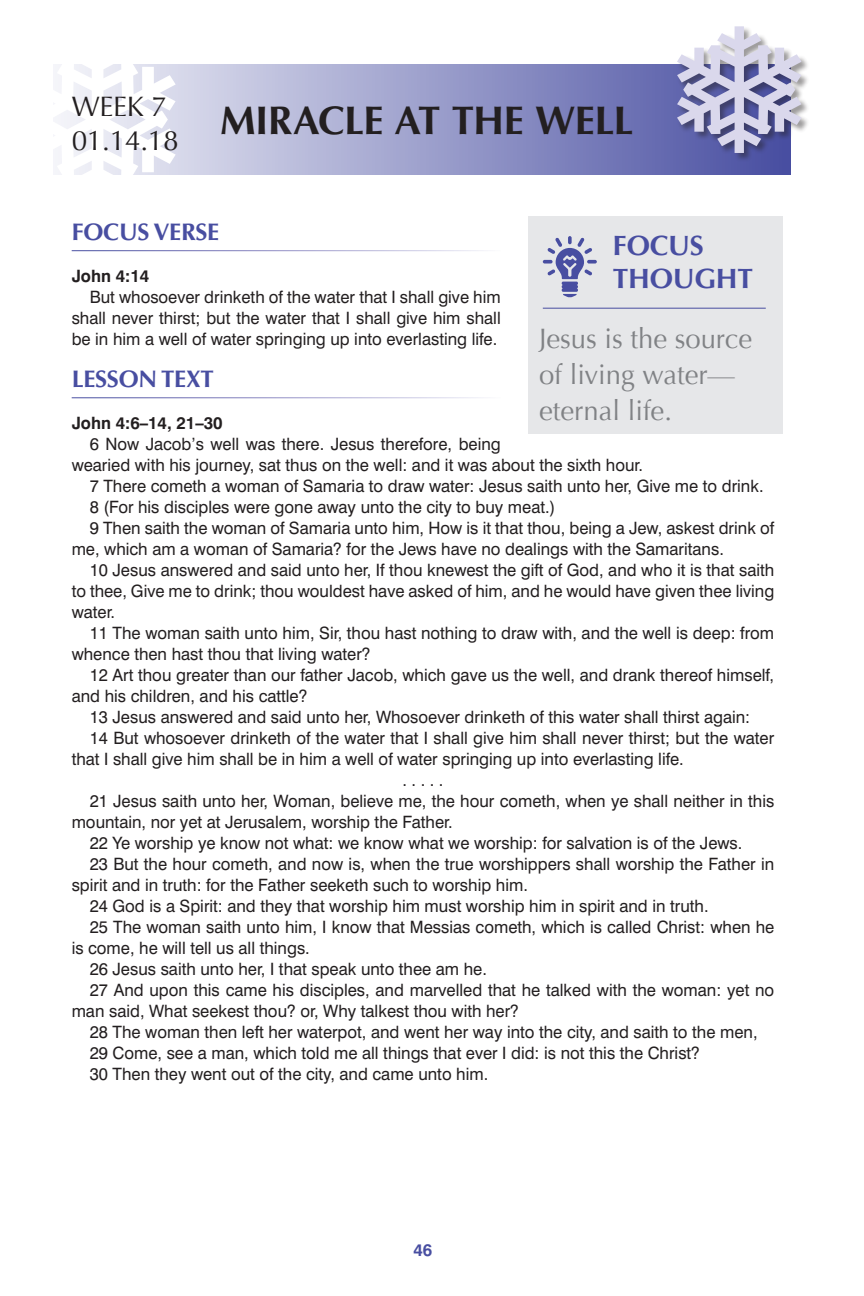
<style>
.page{position:relative;width:864px;height:1296px;background:#fff}
.page>*{position:absolute;margin:0;border:0;box-sizing:border-box;transform-origin:0 0}
.t1{font:700 40px "Optima";letter-spacing:-.02em;color:#231f20}
.t2{font:28px/36px "Optima";color:#808285}
.t3{font:700 28px/33.6px "Optima";letter-spacing:-.01em;color:#484ea1}
.t4{font:28px "Optima";color:#231f20}
.t5{font:700 24px "Optima";letter-spacing:-.01em;color:#484ea1}
.t6{font:17px/21px "Swiss 721 BT";color:#231f20;text-align:justify}
.t7{font:700 17px "Swiss 721 BT";color:#231f20}
.t8{font:700 17px "Swiss 721 BT";color:#484ea1}
</style>
<div class="page">
<div style="left:527px;top:216px;width:255px;height:218px;background:#e6e7e9"></div>
<svg style="left:542px;top:236px;width:54px;height:61px"></svg>
<hr style="left:542px;top:308px;width:223px;height:1px;background:#484ea1">
<svg style="left:176px;top:64px;width:615px;height:110px;background:#9b9ecb"></svg>
<div style="left:676px;top:26px;width:134px;height:136px;background:#231f20;opacity:.45"></div>
<svg style="left:676px;top:26px;width:125px;height:127px"></svg>
<svg style="left:55px;top:64px;width:121px;height:111px"></svg>
<h2 class="t4" style="left:72px;top:91px;width:97px">WEEK 7</h2>
<h1 class="t1" style="left:72px;top:97px;width:563px"><sub>01.14.18</sub> MIRACLE AT THE WELL</h1>
<h3 class="t5" style="left:72px;top:218px;width:149px">FOCUS VERSE</h3>
<p class="t7" style="left:72px;top:265px;width:79px">John 4:14</p>
<p class="t6" style="left:72px;top:286px;width:430px;text-indent:18px">But whosoever drinketh of the water that I shall give him shall never thirst; but the water that I shall give him shall be in him a well of water springing up into everlasting life.</p>
<h3 class="t5" style="left:72px;top:365px;width:144px">LESSON TEXT</h3>
<p class="t7" style="left:72px;top:412px;width:152px">John 4:6–14, 21–30</p>
<p class="t6" style="left:90px;top:433px;width:412px">6 Now Jacob’s well was there. Jesus therefore, being</p>
<p class="t6" style="left:72px;top:454px;width:570px">wearied with his journey, sat thus on the well: and it was about the sixth hour.</p>
<p class="t6" style="left:90px;top:475px;width:672px">7 There cometh a woman of Samaria to draw water: Jesus saith unto her, Give me to drink.</p>
<p class="t6" style="left:90px;top:496px;width:467px">8 (For his disciples were gone away unto the city to buy meat.)</p>
<p class="t6" style="left:90px;top:517px;width:685px">9 Then saith the woman of Samaria unto him, How is it that thou, being a Jew, askest drink of</p>
<p class="t6" style="left:72px;top:538px;width:650px">me, which am a woman of Samaria? for the Jews have no dealings with the Samaritans.</p>
<p class="t6" style="left:90px;top:559px;width:686px">10 Jesus answered and said unto her, If thou knewest the gift of God, and who it is that saith</p>
<p class="t6" style="left:72px;top:580px;width:703px">to thee, Give me to drink; thou wouldest have asked of him, and he would have given thee living</p>
<p class="t6" style="left:72px;top:601px;width:42px">water.</p>
<p class="t6" style="left:90px;top:622px;width:685px">11 The woman saith unto him, Sir, thou hast nothing to draw with, and the well is deep: from</p>
<p class="t6" style="left:72px;top:643px;width:300px">whence then hast thou that living water?</p>
<p class="t6" style="left:90px;top:664px;width:685px">12 Art thou greater than our father Jacob, which gave us the well, and drank thereof himself,</p>
<p class="t6" style="left:72px;top:685px;width:237px">and his children, and his cattle?</p>
<p class="t6" style="left:90px;top:706px;width:662px">13 Jesus answered and said unto her, Whosoever drinketh of this water shall thirst again:</p>
<p class="t6" style="left:90px;top:727px;width:685px">14 But whosoever drinketh of the water that I shall give him shall never thirst; but the water</p>
<p class="t6" style="left:72px;top:748px;width:610px">that I shall give him shall be in him a well of water springing up into everlasting life.</p>
<p class="t6" style="left:402px;top:769px;width:40px">.....</p>
<p class="t6" style="left:90px;top:790px;width:686px">21 Jesus saith unto her, Woman, believe me, the hour cometh, when ye shall neither in this</p>
<p class="t6" style="left:72px;top:811px;width:379px">mountain, nor yet at Jerusalem, worship the Father.</p>
<p class="t6" style="left:90px;top:832px;width:651px">22 Ye worship ye know not what: we know what we worship: for salvation is of the Jews.</p>
<p class="t6" style="left:90px;top:853px;width:685px">23 But the hour cometh, and now is, when the true worshippers shall worship the Father in</p>
<p class="t6" style="left:72px;top:874px;width:454px">spirit and in truth: for the Father seeketh such to worship him.</p>
<p class="t6" style="left:90px;top:895px;width:617px">24 God is a Spirit: and they that worship him must worship him in spirit and in truth.</p>
<p class="t6" style="left:90px;top:916px;width:686px">25 The woman saith unto him, I know that Messias cometh, which is called Christ: when he</p>
<p class="t6" style="left:72px;top:937px;width:237px">is come, he will tell us all things.</p>
<p class="t6" style="left:90px;top:958px;width:396px">26 Jesus saith unto her, I that speak unto thee am he.</p>
<p class="t6" style="left:90px;top:979px;width:685px">27 And upon this came his disciples, and marvelled that he talked with the woman: yet no</p>
<p class="t6" style="left:72px;top:1000px;width:448px">man said, What seekest thou? or, Why talkest thou with her?</p>
<p class="t6" style="left:90px;top:1021px;width:669px">28 The woman then left her waterpot, and went her way into the city, and saith to the men,</p>
<p class="t6" style="left:90px;top:1042px;width:611px">29 Come, see a man, which told me all things that ever I did: is not this the Christ?</p>
<p class="t6" style="left:90px;top:1063px;width:397px">30 Then they went out of the city, and came unto him.</p>
<h2 class="t3" style="left:612px;top:228px;width:141px">FOCUS<br>THOUGHT</h2>
<h2 class="t2" style="left:539px;top:320px;width:214px">Jesus is the source of living water— eternal life.</h2>
<p class="t8" style="left:413px;top:1239px;width:20px">46</p>
</div>
